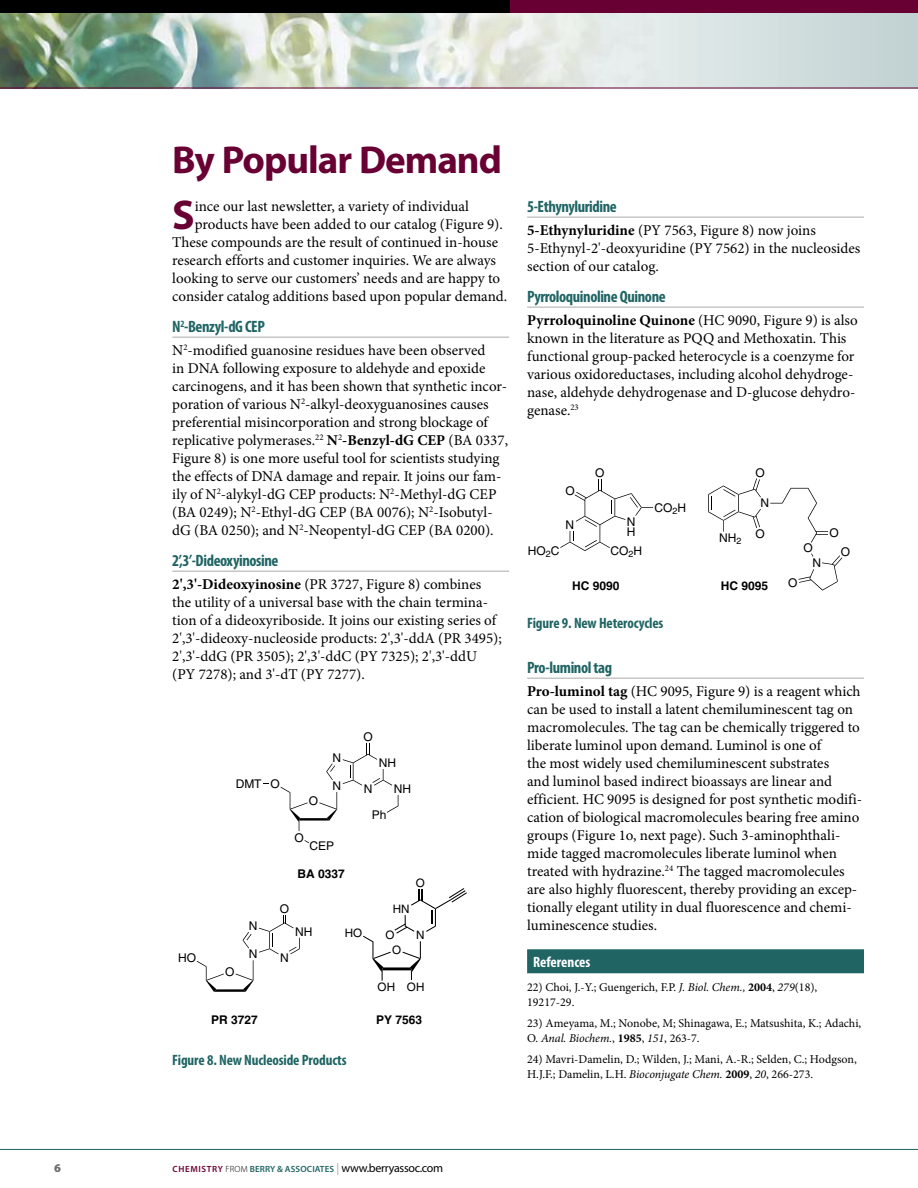
<style>
.page{position:relative;width:918px;height:1188px;background:#fff}
.page>*{position:absolute;margin:0;border:0;box-sizing:border-box;transform-origin:0 0}
.t1{font:700 41.7px "Myriad Pro";color:#690034}
.t2{font:700 39px "Myriad Pro";letter-spacing:-.025em;color:#690034}
.t3{font:700 condensed 16.5px "Myriad Pro";letter-spacing:-.025em;color:#206464}
.t4{font:15px/18px "Minion Pro";color:#000}
.t5{font:700 condensed 15px "Myriad Pro";letter-spacing:-.01em;color:#206464}
.t6{font:700 condensed 15px "Myriad Pro";color:#fff}
.t7{font:12px/15px "Minion Pro";color:#000}
.t8{font:12px/10.1px "Helvetica";color:#000}
.t9{font:12px "Myriad Pro";letter-spacing:-.025em;color:#000}
.t10{font:700 12px "Helvetica";color:#000}
.t11{font:900 12px "Myriad Pro";color:#6f6f6f}
.t12{font:11.7px "Helvetica";color:#000}
.s1{font-weight:700}
.s2{font-style:italic}
.s3{font-weight:600;font-size:9px;color:#690034}
.s4{font-weight:300;font-size:9px}
.s5{font-weight:600;font-size:9px;color:#206464}
.s6{color:#aaa}
</style>
<div class="page">
<hr style="left:172px;top:337px;width:337px;height:1px;background:#aaa">
<hr style="left:172px;top:571px;width:337px;height:1px;background:#aaa">
<hr style="left:527px;top:217px;width:337px;height:1px;background:#aaa">
<hr style="left:527px;top:307px;width:337px;height:1px;background:#aaa">
<hr style="left:527px;top:678px;width:337px;height:1px;background:#aaa">
<div style="left:527px;top:949px;width:337px;height:24px;background:#206464"></div>
<svg style="left:280px;top:787px;width:57px;height:44px"></svg>
<svg style="left:326px;top:764px;width:9px;height:16px"></svg>
<svg style="left:343px;top:743px;width:49px;height:43px"></svg>
<svg style="left:387px;top:795px;width:12px;height:18px"></svg>
<svg style="left:259px;top:915px;width:41px;height:39px"></svg>
<svg style="left:243px;top:932px;width:9px;height:16px"></svg>
<svg style="left:197px;top:960px;width:57px;height:32px"></svg>
<svg style="left:363px;top:888px;width:104px;height:93px"></svg>
<svg style="left:560px;top:479px;width:93px;height:72px"></svg>
<svg style="left:708px;top:478px;width:53px;height:54px"></svg>
<svg style="left:770px;top:488px;width:58px;height:55px"></svg>
<svg style="left:798px;top:553px;width:44px;height:38px"></svg>
<div style="left:0;top:3px;width:918px;height:85px;background:#cddbdb"></div>
<img style="left:0;top:13px;width:724px;height:75px">
<div style="left:504px;top:0;width:414px;height:13px;background:#690034"></div>
<div style="left:0;top:0;width:509px;height:13px;background:#000"></div>
<hr style="left:0;top:1149px;width:918px;height:1px;background:#206464">
<hr style="left:0;top:88px;width:918px;height:1px;background:#690034">
<h2 class="t2" style="left:172px;top:135px;width:331px">By Popular Demand</h2>
<h1 class="t1" style="left:172px;top:188px;width:24px">S</h1>
<p class="t4" style="left:195px;top:197px;width:276px">ince our last newsletter, a variety of individual</p>
<p class="t4" style="left:195px;top:215px;width:310px">products have been added to our catalog (Figure 9).</p>
<p class="t4" style="left:172px;top:233px;width:327px">These compounds are the result of continued in-house</p>
<p class="t4" style="left:172px;top:251px;width:325px">research efforts and customer inquiries. We are always</p>
<p class="t4" style="left:172px;top:269px;width:329px">looking to serve our customers’ needs and are happy to</p>
<p class="t4" style="left:172px;top:287px;width:336px">consider catalog additions based upon popular demand.</p>
<p class="t3" style="left:172px;top:316px;width:94px">N<sup>2</sup>-Benzyl-dG CEP</p>
<p class="t4" style="left:172px;top:341px;width:337px">N<sup>2</sup>-modified guanosine residues have been observed<br>in DNA following exposure to aldehyde and epoxide carcinogens, and it has been shown that synthetic incor&shy;poration of various N<sup>2</sup>-alkyl-deoxyguanosines causes preferential misincorporation and strong blockage of replicative polymerases.<sup>22</sup> <span class="s1">N</span><sup>2</sup><span class="s1">-Benzyl-dG CEP</span> (BA 0337, Figure 8) is one more useful tool for scientists studying the effects of DNA damage and repair. It joins our fam&shy;ily of N<sup>2</sup>-alykyl-dG CEP products: N<sup>2</sup>-Methyl-dG CEP (BA 0249); N<sup>2</sup>-Ethyl-dG CEP (BA 0076); N<sup>2</sup>-Isobutyl&shy;dG (BA 0250); and N<sup>2</sup>-Neopentyl-dG CEP (BA 0200).</p>
<p class="t3" style="left:172px;top:550px;width:108px">2’,3’-Dideoxyinosine</p>
<p class="t4" style="left:172px;top:575px;width:331px"><span class="s1">2',3'-Dideoxyinosine</span> (PR 3727, Figure 8) combines the utility of a universal base with the chain termina&shy;tion of a dideoxyriboside. It joins our existing series of 2',3'-dideoxy-nucleoside products: 2',3'-ddA (PR 3495); 2',3'-ddG (PR 3505); 2',3'-ddC (PY 7325); 2',3'-ddU (PY 7278); and 3'-dT (PY 7277).</p>
<p class="t8" style="left:178px;top:953px;width:19px">HO</p>
<p class="t8" style="left:363px;top:732px;width:11px">O</p>
<p class="t8" style="left:236px;top:779px;width:27px">DMT</p>
<p class="t8" style="left:270px;top:779px;width:11px">O</p>
<p class="t8" style="left:333px;top:753px;width:10px">N</p>
<p class="t8" style="left:333px;top:781px;width:10px">N</p>
<p class="t8" style="left:364px;top:784px;width:10px">N</p>
<p class="t8" style="left:379px;top:758px;width:19px">NH</p>
<p class="t8" style="left:394px;top:784px;width:19px">NH</p>
<p class="t8" style="left:309px;top:796px;width:11px">O</p>
<p class="t8" style="left:372px;top:810px;width:16px">Ph</p>
<p class="t8" style="left:294px;top:832px;width:11px">O</p>
<p class="t8" style="left:310px;top:841px;width:26px">CEP</p>
<p class="t10" style="left:297px;top:866px;width:49px">BA 0337</p>
<p class="t12" style="left:416px;top:876px;width:11px">O</p>
<p class="t8" style="left:280px;top:904px;width:11px">O</p>
<p class="t12" style="left:393px;top:902px;width:18px">HN</p>
<p class="t8" style="left:249px;top:921px;width:10px">N</p>
<p class="t8" style="left:295px;top:927px;width:19px">NH</p>
<p class="t12" style="left:345px;top:926px;width:19px">HO</p>
<p class="t12" style="left:416px;top:928px;width:10px">N</p>
<p class="t12" style="left:386px;top:928px;width:11px">O</p>
<p class="t8" style="left:249px;top:949px;width:10px">N</p>
<p class="t8" style="left:225px;top:967px;width:11px">O</p>
<p class="t10" style="left:211px;top:1012px;width:48px">PR 3727</p>
<p class="t8" style="left:280px;top:953px;width:10px">N</p>
<p class="t12" style="left:392px;top:943px;width:11px">O</p>
<p class="t12" style="left:378px;top:980px;width:19px">OH</p>
<p class="t12" style="left:407px;top:980px;width:19px">OH</p>
<p class="t10" style="left:376px;top:1012px;width:48px">PY 7563</p>
<p class="t5" style="left:172px;top:1050px;width:176px">Figure 8. New Nucleoside Products</p>
<p class="t3" style="left:527px;top:196px;width:91px">5-Ethynyluridine</p>
<p class="t4" style="left:527px;top:221px;width:335px"><span class="s1">5-Ethynyluridine</span> (PY 7563, Figure 8) now joins<br>5-Ethynyl-2'-deoxyuridine (PY 7562) in the nucleosides section of our catalog.</p>
<p class="t3" style="left:527px;top:286px;width:140px">Pyrroloquinoline Quinone</p>
<p class="t4" style="left:527px;top:311px;width:332px"><span class="s1">Pyrroloquinoline Quinone</span> (HC 9090, Figure 9) is also known in the literature as PQQ and Methoxatin. This functional group-packed heterocycle is a coenzyme for various oxidoreductases, including alcohol dehydroge&shy;nase, aldehyde dehydrogenase and D-glucose dehydro&shy;genase.<sup>23</sup></p>
<p class="t8" style="left:565px;top:485px;width:11px">O</p>
<p class="t8" style="left:595px;top:468px;width:11px">O</p>
<p class="t8" style="left:566px;top:520px;width:10px">N</p>
<p class="t8" style="left:627px;top:517px;width:10px">N<br>H</p>
<p class="t8" style="left:528px;top:546px;width:33px">HO<sub>2</sub>C</p>
<p class="t8" style="left:611px;top:546px;width:33px">CO<sub>2</sub>H</p>
<p class="t10" style="left:572px;top:579px;width:49px">HC 9090</p>
<p class="t8" style="left:654px;top:503px;width:33px">CO<sub>2</sub>H</p>
<p class="t8" style="left:755px;top:468px;width:11px">O</p>
<p class="t8" style="left:761px;top:498px;width:10px">N</p>
<p class="t8" style="left:755px;top:529px;width:11px">O</p>
<p class="t8" style="left:829px;top:528px;width:11px">O</p>
<p class="t8" style="left:812px;top:541px;width:10px;line-height:14.7px;text-indent:-9px">O<br>N</p>
<p class="t8" style="left:841px;top:547px;width:11px">O</p>
<p class="t10" style="left:721px;top:579px;width:49px">HC 9095</p>
<p class="t8" style="left:788px;top:577px;width:11px">O</p>
<p class="t8" style="left:719px;top:533px;width:24px">NH<sub>2</sub></p>
<p class="t5" style="left:527px;top:614px;width:138px">Figure 9. New Heterocycles</p>
<p class="t3" style="left:527px;top:657px;width:87px">Pro-luminol tag</p>
<p class="t4" style="left:527px;top:682px;width:337px"><span class="s1">Pro-luminol tag</span> (HC 9095, Figure 9) is a reagent which can be used to install a latent chemiluminescent tag on macromolecules. The tag can be chemically triggered to liberate luminol upon demand. Luminol is one of<br>the most widely used chemiluminescent substrates<br>and luminol based indirect bioassays are linear and efficient. HC 9095 is designed for post synthetic modifi&shy;cation of biological macromolecules bearing free amino groups (Figure 1o, next page). Such 3-aminophthali&shy;mide tagged macromolecules liberate luminol when treated with hydrazine.<sup>24</sup> The tagged macromolecules are also highly fluorescent, thereby providing an excep&shy;tionally elegant utility in dual fluorescence and chemi&shy;luminescence studies.</p>
<p class="t6" style="left:533px;top:953px;width:59px">References</p>
<p class="t7" style="left:527px;top:980px;width:292px">22) Choi, J.-Y.; Guengerich, F.P. <span class="s2">J. Biol. Chem.,</span> <span class="s1">2004</span>, <span class="s2">279</span>(18),<br>19217-29.</p>
<p class="t7" style="left:527px;top:1016px;width:336px">23) Ameyama, M.; Nonobe, M; Shinagawa, E.; Matsushita, K.; Adachi,<br>O. <span class="s2">Anal. Biochem.</span>, <span class="s1">1985</span>, <span class="s2">151</span>, 263-7.</p>
<p class="t7" style="left:527px;top:1052px;width:331px">24) Mavri-Damelin, D.; Wilden, J.; Mani, A.-R.; Selden, C.; Hodgson,<br>H.J.F.; Damelin, L.H. <span class="s2">Bioconjugate Chem.</span> <span class="s1">2009</span>, <span class="s2">20</span>, 266-273.</p>
<p class="t11" style="left:54px;top:1161px;width:8px">6</p>
<p class="t9" style="left:172px;top:1160px;width:272px"><span class="s3">CHEMISTRY</span> <span class="s4">FROM</span> <span class="s5">BERRY &amp; ASSOCIATES</span> <span class="s6">|</span> www.berryassoc.com</p>
</div>
